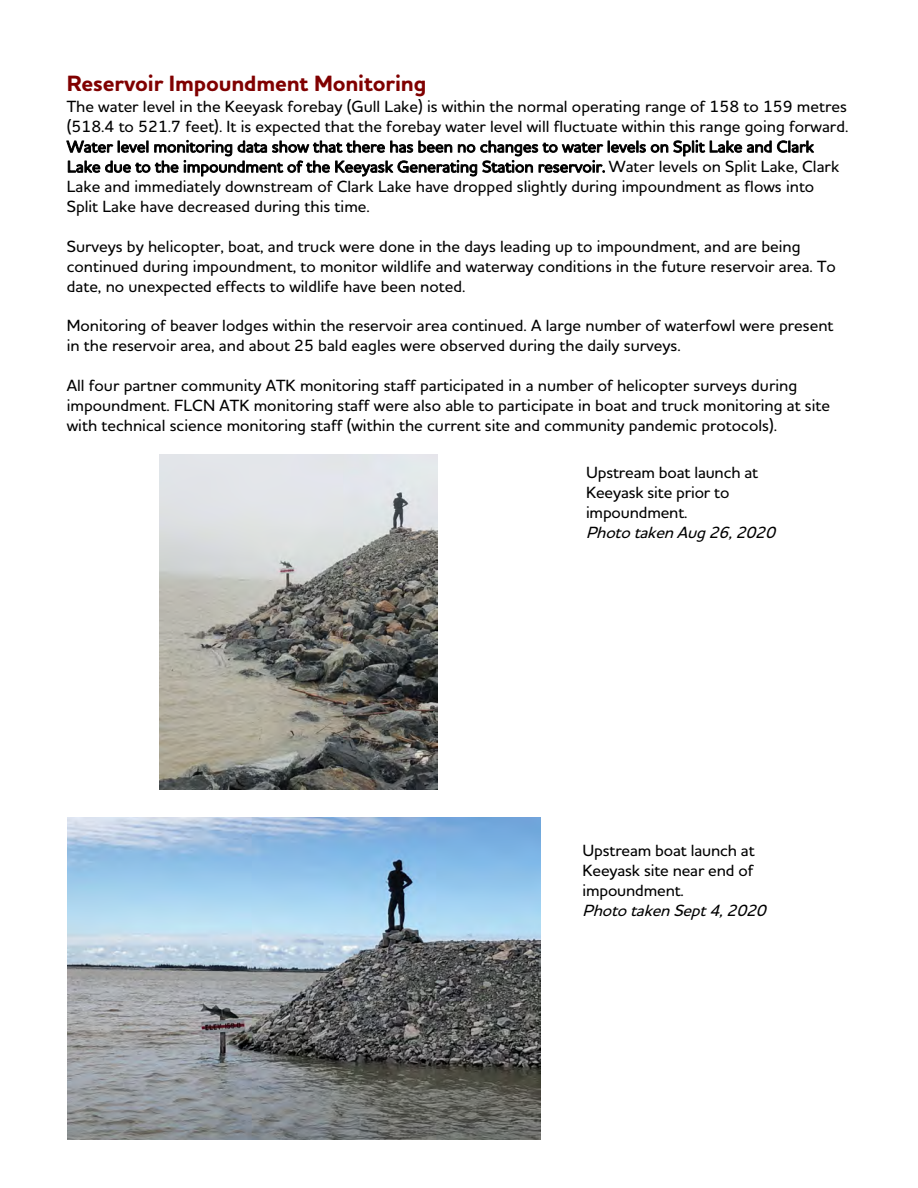
<style>
.page{position:relative;width:918px;height:1188px;background:#fff}
.page>*{position:absolute;margin:0;border:0;box-sizing:border-box;transform-origin:0 0}
.t1{font:700 expanded 22.5px "MH Houschka Std";letter-spacing:-.005em;color:#800000}
.t2{font:500 16.5px/19.8px "MH Houschka Std";color:#000}
.t3{font:italic 500 16.5px "MH Houschka Std";color:#000}
</style>
<div class="page">
<img style="left:159px;top:455px;width:279px;height:334px">
<img style="left:68px;top:817px;width:472px;height:323px">
<h1 class="t1" style="left:67px;top:68px;width:361px">Reservoir Impoundment Monitoring</h1>
<p class="t2" style="left:67px;top:96px;width:783px">The water level in the Keeyask forebay (Gull Lake) is within the normal operating range of 158 to 159 metres (518.4 to 521.7 feet). It is expected that the forebay water level will fluctuate within this range going forward.<br>Water level monitoring data show that there has been no changes to water levels on Split Lake and Clark Lake due to the impoundment of the Keeyask Generating Station reservoir. Water levels on Split Lake, Clark Lake and immediately downstream of Clark Lake have dropped slightly during impoundment as flows into Split Lake have decreased during this time.</p>
<p class="t2" style="left:67px;top:236px;width:771px">Surveys by helicopter, boat, and truck were done in the days leading up to impoundment, and are being continued during impoundment, to monitor wildlife and waterway conditions in the future reservoir area. To date, no unexpected effects to wildlife have been noted.</p>
<p class="t2" style="left:67px;top:315px;width:768px">Monitoring of beaver lodges within the reservoir area continued. A large number of waterfowl were present in the reservoir area, and about 25 bald eagles were observed during the daily surveys.</p>
<p class="t2" style="left:67px;top:375px;width:765px">All four partner community ATK monitoring staff participated in a number of helicopter surveys during impoundment. FLCN ATK monitoring staff were also able to participate in boat and truck monitoring at site with technical science monitoring staff (within the current site and community pandemic protocols).</p>
<p class="t2" style="left:586px;top:462px;width:174px">Upstream boat launch at<br>Keeyask site prior to impoundment.</p>
<p class="t3" style="left:586px;top:521px;width:196px">PhototakenAug26,2020</p>
<p class="t2" style="left:582px;top:840px;width:174px;text-align:justify">Upstream boat launch at Keeyask site near end of impoundment.</p>
<p class="t3" style="left:582px;top:899px;width:190px">PhototakenSept 4,2020</p>
</div>
